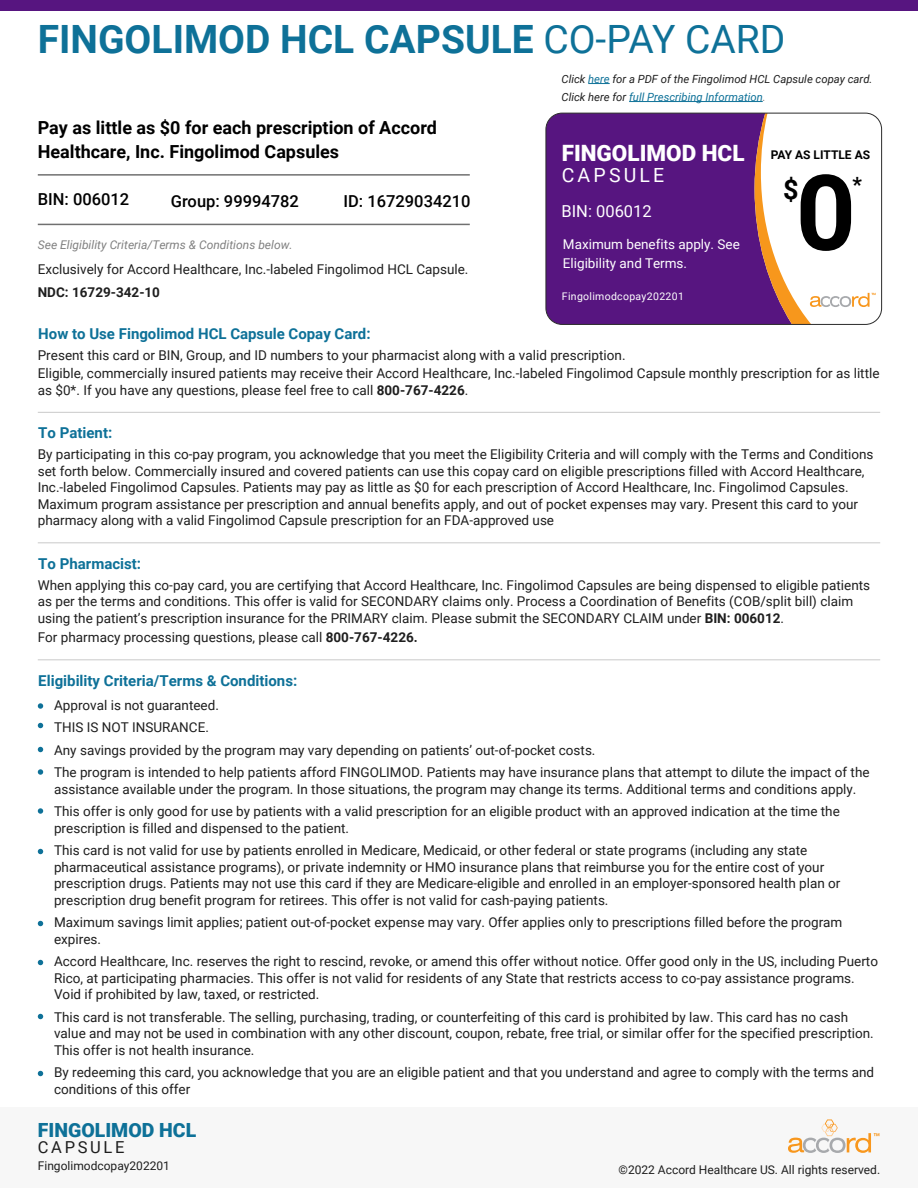
<style>
.page{position:relative;width:918px;height:1188px;background:#fff}
.page>*{position:absolute;margin:0;border:0;box-sizing:border-box;transform-origin:0 0}
.t1{font:700 105px "Roboto";color:#000}
.t2{font:700 39px "Roboto";color:#0e7198}
.t3{font:700 27px "Roboto";color:#000}
.t4{font:900 22.5px "Roboto";color:#fff}
.t5{font:700 21px "Roboto";color:#000}
.t6{font:900 19.5px "Roboto";color:#0e7198}
.t7{font:19.5px "Roboto";letter-spacing:.165em;color:#fff}
.t8{font:700 18px/24px "Roboto";color:#000}
.t9{font:500 16.5px "Roboto";color:#000}
.t10{font:16.5px "Roboto";color:#fff}
.t11{font:16.5px "Roboto";letter-spacing:.165em;color:#1e1e1e}
.t12{font:700 15px "Roboto";color:#0e7198}
.t13{font:13.5px/16.5px "Roboto";color:#1e1e1e}
.t14{font:13.5px/19.5px "Roboto";color:#fff}
.t15{font:700 13.5px "Roboto";color:#1e1e1e}
.t16{font:12px "Roboto";color:#1e1e1e}
.t17{font:italic 12px "Roboto";color:#808080}
.t18{font:700 12px "Roboto";color:#000}
.t19{font:italic 11.25px/18px "Roboto";color:#1e1e1e}
.t20{font:10.5px "Roboto";letter-spacing:.03em;color:#fff}
.s1{font-weight:400}
.s2{color:#0e7198}
.s3{color:#808080}
.s4{font-weight:700}
</style>
<div class="page">
<div style="left:0;top:1107px;width:918px;height:81px;background:#f7f7f7"></div>
<div style="left:0;top:0;width:918px;height:11px;background:#571580"></div>
<hr style="left:38px;top:174px;width:432px;height:2px;background:#707070">
<hr style="left:38px;top:224px;width:432px;height:1px;background:#707070">
<svg style="left:588px;top:83px;width:22px;height:1px"></svg>
<hr style="left:629px;top:101px;width:134px;height:1px;background:#0e7198">
<svg style="left:788px;top:1119px;width:91px;height:34px"></svg>
<svg style="left:38px;top:703px;width:5px;height:6px"></svg>
<svg style="left:38px;top:723px;width:5px;height:5px"></svg>
<svg style="left:38px;top:747px;width:5px;height:5px"></svg>
<svg style="left:38px;top:769px;width:5px;height:6px"></svg>
<svg style="left:38px;top:808px;width:5px;height:6px"></svg>
<svg style="left:38px;top:849px;width:5px;height:5px"></svg>
<svg style="left:38px;top:921px;width:5px;height:5px"></svg>
<svg style="left:38px;top:960px;width:5px;height:5px"></svg>
<svg style="left:38px;top:1014px;width:5px;height:5px"></svg>
<svg style="left:38px;top:1071px;width:5px;height:5px"></svg>
<hr style="left:38px;top:412px;width:842px;height:1px;background:#c9c9c9">
<hr style="left:38px;top:542px;width:842px;height:1px;background:#c9c9c9">
<hr style="left:38px;top:659px;width:842px;height:1px;background:#c9c9c9">
<div style="left:546px;top:113px;width:209px;height:211px;background:#571580"></div>
<div style="left:546px;top:113px;width:336px;height:212px;border:1px solid #2b2b2b;border-radius:16px"></div>
<svg style="left:755px;top:113px;width:121px;height:211px"></svg>
<h2 class="t2" style="left:38px;top:12px;width:749px">FINGOLIMOD HCL CAPSULE <span class="s1">CO-PAY CARD</span></h2>
<h3 class="t8" style="left:38px;top:115px;width:401px">Pay as little as $0 for each prescription of Accord<br>Healthcare, Inc. Fingolimod Capsules</h3>
<p class="t9" style="left:38px;top:188px;width:93px">BIN: 006012</p>
<p class="t9" style="left:171px;top:190px;width:130px">Group: 99994782</p>
<p class="t9" style="left:344px;top:190px;width:129px">ID: 16729034210</p>
<p class="t17" style="left:38px;top:236px;width:256px">See Eligibility Criteria/Terms &amp; Conditions below.</p>
<p class="t13" style="left:38px;top:261px;width:432px">Exclusively for Accord Healthcare, Inc.-labeled Fingolimod HCL Capsule.</p>
<p class="t15" style="left:38px;top:282px;width:124px">NDC: 16729-342-10</p>
<p class="t12" style="left:38px;top:324px;width:334px">How to Use Fingolimod HCL Capsule Copay Card:</p>
<p class="t19" style="left:562px;top:69px;width:312px">Click <span class="s2">here</span> for a PDF of the Fingolimod HCL Capsule copay card.<br>Click here for <span class="s2">full Prescribing Information</span><span class="s3">.</span></p>
<h3 class="t4" style="left:562px;top:137px;width:184px">FINGOLIMOD HCL</h3>
<h3 class="t7" style="left:562px;top:161px;width:104px">CAPSULE</h3>
<p class="t10" style="left:562px;top:199px;width:92px">BIN: 006012</p>
<p class="t14" style="left:563px;top:234px;width:178px">Maximum benefits apply. See<br>Eligibility and Terms.</p>
<p class="t20" style="left:562px;top:289px;width:123px">Fingolimodcopay202201</p>
<p class="t18" style="left:771px;top:146px;width:101px">PAY AS LITTLE AS</p>
<h1 class="t1" style="left:796px;top:139px;width:62px">0</h1>
<h3 class="t3" style="left:783px;top:171px;width:17px">$</h3>
<h3 class="t5" style="left:853px;top:170px;width:11px">*</h3>
<p class="t13" style="left:38px;top:346px;width:843px;line-height:18px">Present this card or BIN, Group, and ID numbers to your pharmacist along with a valid prescription.<br>Eligible, commercially insured patients may receive their Accord Healthcare, Inc.-labeled Fingolimod Capsule monthly prescription for as little</p>
<p class="t13" style="left:38px;top:381px;width:432px">as $0*. If you have any questions, please feel free to call <span class="s4">800-767-4226</span>.</p>
<p class="t12" style="left:38px;top:423px;width:76px">To Patient:</p>
<p class="t13" style="left:38px;top:446px;width:837px">By participating in this co-pay program, you acknowledge that you meet the Eligibility Criteria and will comply with the Terms and Conditions set forth below. Commercially insured and covered patients can use this copay card on eligible prescriptions filled with Accord Healthcare, Inc.-labeled Fingolimod Capsules. Patients may pay as little as $0 for each prescription of Accord Healthcare, Inc. Fingolimod Capsules.<br>Maximum program assistance per prescription and annual benefits apply, and out of pocket expenses may vary. Present this card to your pharmacy along with a valid Fingolimod Capsule prescription for an FDA-approved use</p>
<p class="t12" style="left:38px;top:553px;width:104px">To Pharmacist:</p>
<p class="t13" style="left:38px;top:576px;width:834px">When applying this co-pay card, you are certifying that Accord Healthcare, Inc. Fingolimod Capsules are being dispensed to eligible patients as per the terms and conditions. This offer is valid for SECONDARY claims only. Process a Coordination of Benefits (COB/split bill) claim using the patient’s prescription insurance for the PRIMARY claim. Please submit the SECONDARY CLAIM under <span class="s4">BIN: 006012</span>.</p>
<p class="t13" style="left:38px;top:629px;width:382px">For pharmacy processing questions, please call <span class="s4">800-767-4226.</span></p>
<p class="t12" style="left:38px;top:670px;width:261px">Eligibility Criteria/Terms &amp; Conditions:</p>
<p class="t13" style="left:54px;top:693px;width:817px;line-height:22.5px">Approval is not guaranteed.<br>THIS IS NOT INSURANCE.<br>Any savings provided by the program may vary depending on patients’ out-of-pocket costs.<br>The program is intended to help patients afford FINGOLIMOD. Patients may have insurance plans that attempt to dilute the impact of the</p>
<p class="t13" style="left:54px;top:777px;width:804px;line-height:22.5px">assistance available under the program. In those situations, the program may change its terms. Additional terms and conditions apply.<br>This offer is only good for use by patients with a valid prescription for an eligible product with an approved indication at the time the</p>
<p class="t13" style="left:54px;top:816px;width:755px;line-height:22.5px">prescription is filled and dispensed to the patient.<br>This card is not valid for use by patients enrolled in Medicare, Medicaid, or other federal or state programs (including any state</p>
<p class="t13" style="left:54px;top:858px;width:788px">pharmaceutical assistance programs), or private indemnity or HMO insurance plans that reimburse you for the entire cost of your prescription drugs. Patients may not use this card if they are Medicare-eligible and enrolled in an employer-sponsored health plan or prescription drug benefit program for retirees. This offer is not valid for cash-paying patients.</p>
<p class="t13" style="left:54px;top:914px;width:790px">Maximum savings limit applies; patient out-of-pocket expense may vary. Offer applies only to prescriptions filled before the program expires.</p>
<p class="t13" style="left:54px;top:953px;width:826px">Accord Healthcare, Inc. reserves the right to rescind, revoke, or amend this offer without notice. Offer good only in the US, including Puerto<br>Rico, at participating pharmacies. This offer is not valid for residents of any State that restricts access to co-pay assistance programs.<br>Void if prohibited by law, taxed, or restricted.</p>
<p class="t13" style="left:54px;top:1008px;width:821px">This card is not transferable. The selling, purchasing, trading, or counterfeiting of this card is prohibited by law. This card has no cash value and may not be used in combination with any other discount, coupon, rebate, free trial, or similar offer for the specified prescription.<br>This offer is not health insurance.</p>
<p class="t13" style="left:54px;top:1064px;width:822px">By redeeming this card, you acknowledge that you are an eligible patient and that you understand and agree to comply with the terms and conditions of this offer</p>
<h3 class="t6" style="left:38px;top:1117px;width:160px">FINGOLIMOD HCL</h3>
<p class="t11" style="left:38px;top:1136px;width:88px">CAPSULE</p>
<p class="t16" style="left:38px;top:1157px;width:134px">Fingolimodcopay202201</p>
<p class="t16" style="left:619px;top:1162px;width:263px">©2022 Accord Healthcare US. All rights reserved.</p>
</div>
